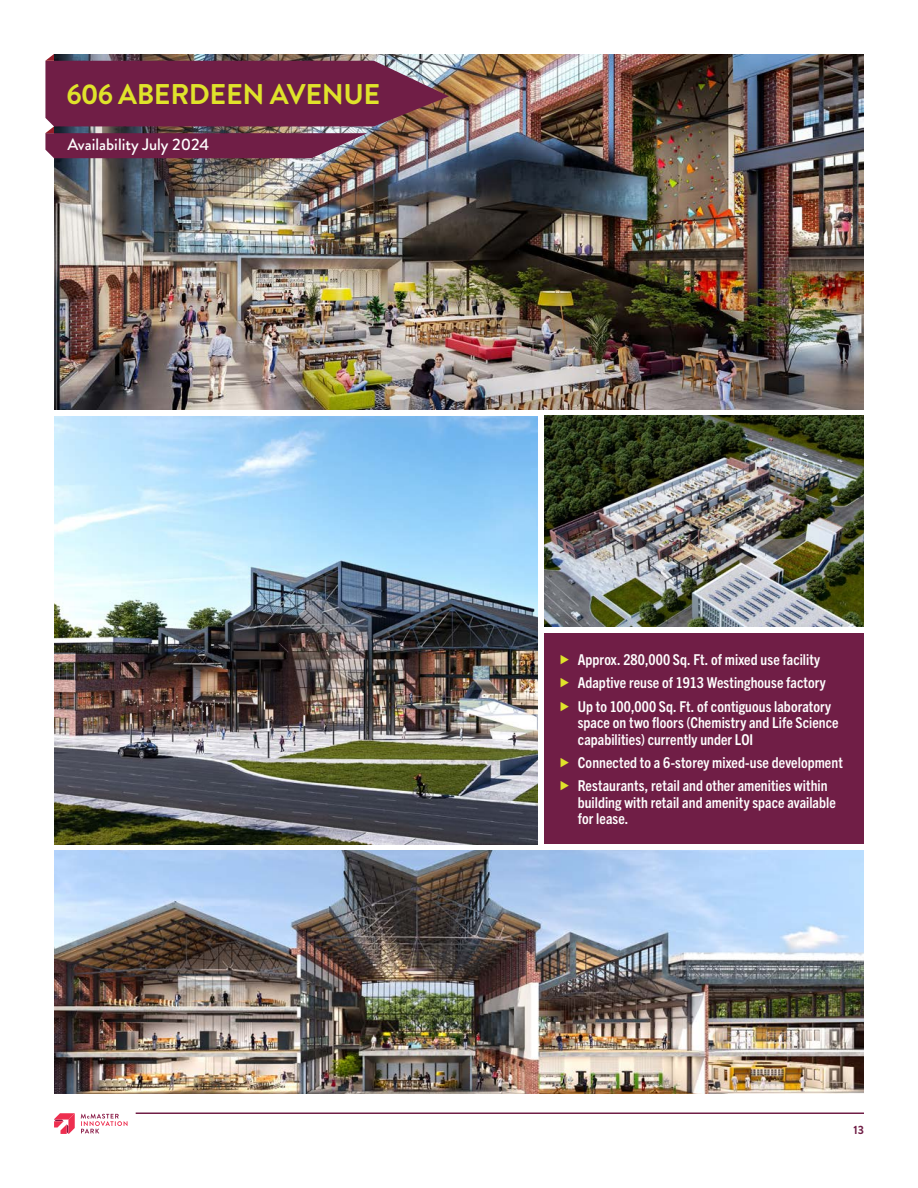
<style>
.page{position:relative;width:918px;height:1188px;background:#fff}
.page>*{position:absolute;margin:0;border:0;box-sizing:border-box;transform-origin:0 0}
.t1{font:700 28.5px "Brandon Grotesque";letter-spacing:-.015em;color:#dfe32b}
.t2{font:500 16.5px "Brandon Grotesque";color:#fff}
.t3{font:700 condensed 15px/16.5px "Trade Gothic Next LT Pro";letter-spacing:.005em;color:#fff}
.t4{font:700 12px "Brandon Grotesque";color:#701e46}
</style>
<div class="page">
<svg style="left:81px;top:1114px;width:47px;height:19px"></svg>
<svg style="left:54px;top:1113px;width:21px;height:21px"></svg>
<hr style="left:136px;top:1113px;width:728px;height:1px;background:#701e46">
<img style="left:54px;top:54px;width:810px;height:356px">
<img style="left:45px;top:54px;width:404px;height:104px">
<img style="left:54px;top:850px;width:810px;height:244px">
<div style="left:544px;top:634px;width:320px;height:210px;background:#701e46"></div>
<img style="left:54px;top:416px;width:483px;height:428px">
<img style="left:544px;top:416px;width:320px;height:211px">
<p class="t1" style="left:66px;top:74px;width:315px">606 ABERDEEN AVENUE</p>
<p class="t2" style="left:68px;top:133px;width:143px">Availability July 2024</p>
<p class="t3" style="left:578px;top:651px;width:244px">Approx. 280,000 Sq. Ft. of mixed use facility</p>
<p class="t3" style="left:578px;top:674px;width:250px">Adaptive reuse of 1913 Westinghouse factory</p>
<p class="t3" style="left:578px;top:697px;width:262px">Up to 100,000 Sq. Ft. of contiguous laboratory space on two floors (Chemistry and Life Science capabilities) currently under LOI</p>
<p class="t3" style="left:578px;top:753px;width:267px">Connected to a 6-storey mixed-use development</p>
<p class="t3" style="left:578px;top:777px;width:260px">Restaurants, retail and other amenities within building with retail and amenity space available for lease.</p>
<p class="t4" style="left:853px;top:1121px;width:12px">13</p>
</div>
